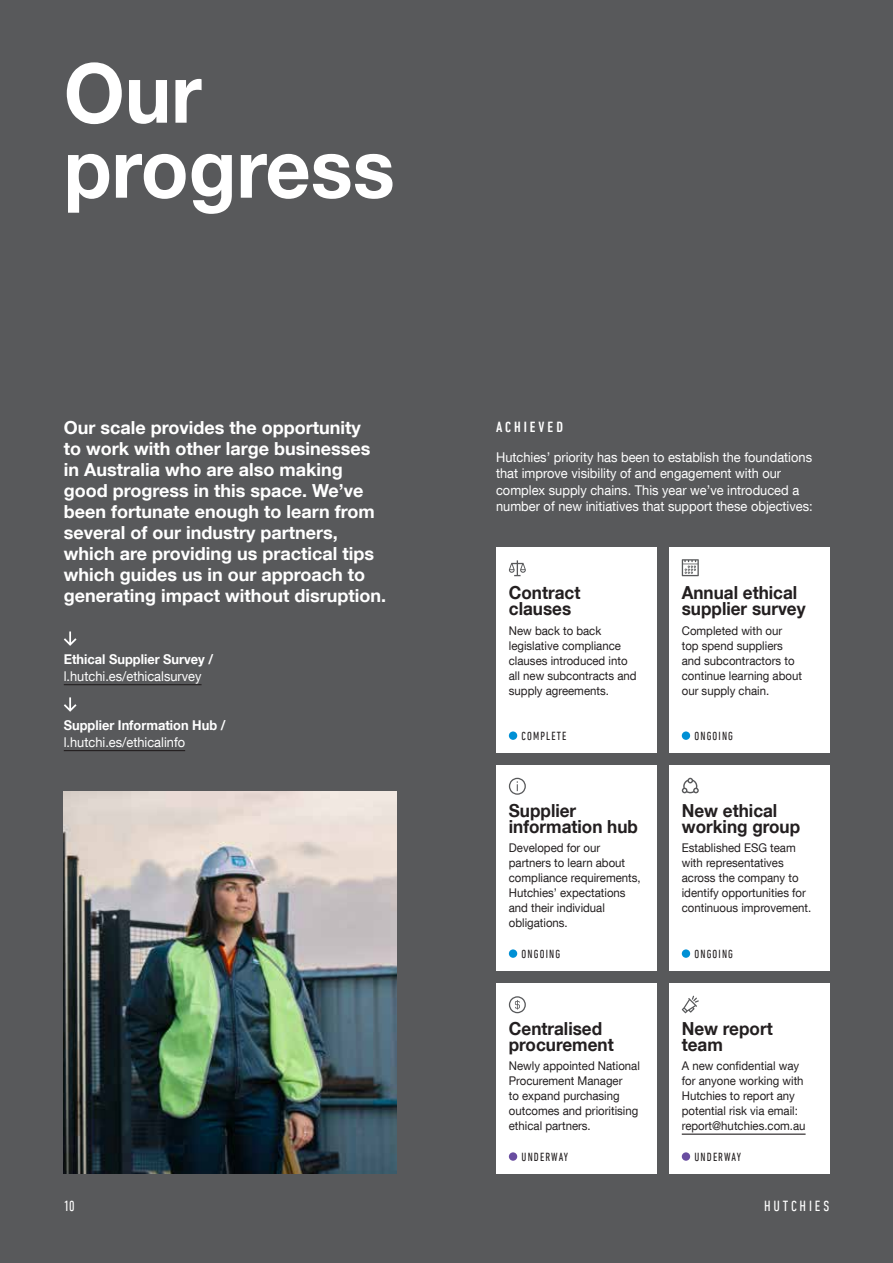
<style>
.page{position:relative;width:893px;height:1263px;background:#58595b}
.page>*{position:absolute;margin:0;border:0;box-sizing:border-box;transform-origin:0 0}
.t1{font:700 82.5px/75px "Helvetica Neue LT Com";color:#fff;scale:.95 1}
.t2{font:700 18px/21px "Helvetica Neue LT Com";color:#fff}
.t3{font:700 18px/16.5px "Helvetica Neue LT Com";color:#231f20;scale:.95 1}
.t4{font:500 condensed 15px "DIN Next LT Pro";letter-spacing:.2em;color:#fff}
.t5{font:condensed 15px "DIN Next LT Pro";letter-spacing:.19em;color:#fff}
.t6{font:condensed 15px "DIN Next LT Pro";letter-spacing:.19em;color:#fff;scale:.95 1}
.t7{font:13.5px/16.5px "Helvetica Neue LT Com";color:#fff;scale:.95 1}
.t8{font:700 13.5px "Helvetica Neue LT Com";color:#fff;scale:.95 1}
.t9{font:12px/15px "Helvetica Neue LT Com";color:#231f20;scale:.95 1}
.t10{font:condensed 12px "DIN Next LT Pro";letter-spacing:.1em;color:#231f20;scale:.95 1}
</style>
<div class="page">
<svg style="left:64px;top:631px;width:13px;height:15px"></svg>
<hr style="left:64px;top:684px;width:138px;height:1px;background:#231f20">
<div style="left:496px;top:718px;width:160px;height:35px;background:#fff"></div>
<div style="left:509px;top:731px;width:8px;height:9px;background:#0090d5;border-radius:50%"></div>
<div style="left:496px;top:548px;width:160px;height:182px;background:#fff"></div>
<div style="left:669px;top:718px;width:160px;height:35px;background:#fff"></div>
<div style="left:682px;top:731px;width:8px;height:9px;background:#0090d5;border-radius:50%"></div>
<div style="left:669px;top:548px;width:160px;height:182px;background:#fff"></div>
<div style="left:496px;top:1138px;width:160px;height:36px;background:#fff"></div>
<div style="left:509px;top:1152px;width:8px;height:9px;background:#694da0;border-radius:50%"></div>
<div style="left:496px;top:983px;width:160px;height:168px;background:#fff"></div>
<div style="left:669px;top:1138px;width:160px;height:36px;background:#fff"></div>
<div style="left:682px;top:1152px;width:8px;height:9px;background:#694da0;border-radius:50%"></div>
<div style="left:669px;top:983px;width:160px;height:168px;background:#fff"></div>
<hr style="left:682px;top:1133px;width:124px;height:2px;background:#231f20">
<div style="left:496px;top:935px;width:160px;height:36px;background:#fff"></div>
<div style="left:509px;top:949px;width:8px;height:9px;background:#0090d5;border-radius:50%"></div>
<div style="left:496px;top:765px;width:160px;height:183px;background:#fff"></div>
<div style="left:669px;top:935px;width:160px;height:36px;background:#fff"></div>
<div style="left:682px;top:949px;width:8px;height:9px;background:#0090d5;border-radius:50%"></div>
<div style="left:669px;top:765px;width:160px;height:183px;background:#fff"></div>
<svg style="left:64px;top:697px;width:13px;height:15px"></svg>
<hr style="left:64px;top:750px;width:121px;height:1px;background:#231f20">
<img style="left:64px;top:792px;width:333px;height:382px">
<svg style="left:509px;top:560px;width:17px;height:16px"></svg>
<svg style="left:682px;top:559px;width:17px;height:17px"></svg>
<svg style="left:509px;top:778px;width:17px;height:17px"></svg>
<svg style="left:509px;top:996px;width:17px;height:17px"></svg>
<svg style="left:682px;top:778px;width:17px;height:15px"></svg>
<svg style="left:682px;top:996px;width:17px;height:17px"></svg>
<h1 class="t1" style="left:64px;top:53px;width:350px">Our progress</h1>
<p class="t2" style="left:64px;top:417px;width:324px">Our scale provides the opportunity<br>to work with other large businesses in Australia who are also making good progress in this space. We’ve been fortunate enough to learn from several of our industry partners, which are providing us practical tips which guides us in our approach to generating impact without disruption.</p>
<p class="t4" style="left:496px;top:419px;width:68px">ACHIEVED</p>
<p class="t7" style="left:496px;top:448px;width:335px">Hutchies’ priority has been to establish the foundations that improve visibility of and engagement with our complex supply chains. This year we’ve introduced a number of new initiatives that support these objectives:</p>
<h2 class="t3" style="left:509px;top:583px;width:77px">Contract clauses</h2>
<p class="t9" style="left:509px;top:622px;width:136px">New back to back legislative compliance clauses introduced into all new subcontracts and supply agreements.</p>
<h2 class="t3" style="left:682px;top:583px;width:132px">Annual ethical supplier survey</h2>
<p class="t9" style="left:682px;top:622px;width:128px">Completed with our top spend suppliers and subcontractors to continue learning about our supply chain.</p>
<p class="t8" style="left:64px;top:651px;width:159px">Ethical Supplier Survey /</p>
<p class="t7" style="left:64px;top:667px;width:147px">l.hutchi.es/ethicalsurvey</p>
<p class="t8" style="left:64px;top:717px;width:172px">Supplier Information Hub /</p>
<p class="t7" style="left:64px;top:733px;width:129px">l.hutchi.es/ethicalinfo</p>
<p class="t10" style="left:522px;top:729px;width:48px">COMPLETE</p>
<p class="t10" style="left:694px;top:729px;width:42px">ONGOING</p>
<h2 class="t3" style="left:509px;top:801px;width:137px">Supplier information hub</h2>
<p class="t9" style="left:509px;top:840px;width:140px">Developed for our partners to learn about compliance requirements,<br>Hutchies’ expectations and their individual obligations.</p>
<h2 class="t3" style="left:682px;top:801px;width:126px">New ethical working group</h2>
<p class="t9" style="left:682px;top:840px;width:138px">Established ESG team with representatives across the company to identify opportunities for continuous improvement.</p>
<p class="t10" style="left:522px;top:947px;width:42px">ONGOING</p>
<p class="t10" style="left:694px;top:947px;width:42px">ONGOING</p>
<h2 class="t3" style="left:509px;top:1019px;width:112px">Centralised procurement</h2>
<p class="t9" style="left:509px;top:1058px;width:139px">Newly appointed National<br>Procurement Manager<br>to expand purchasing outcomes and prioritising ethical partners.</p>
<h2 class="t3" style="left:682px;top:1019px;width:97px">New report team</h2>
<p class="t9" style="left:682px;top:1058px;width:132px">A new confidential way for anyone working with<br>Hutchies to report any potential risk via email: report@hutchies.com.au</p>
<p class="t10" style="left:522px;top:1150px;width:51px">UNDERWAY</p>
<p class="t10" style="left:694px;top:1150px;width:51px">UNDERWAY</p>
<p class="t6" style="left:64px;top:1198px;width:13px">10</p>
<p class="t5" style="left:764px;top:1198px;width:67px">HUTCHIES</p>
</div>
